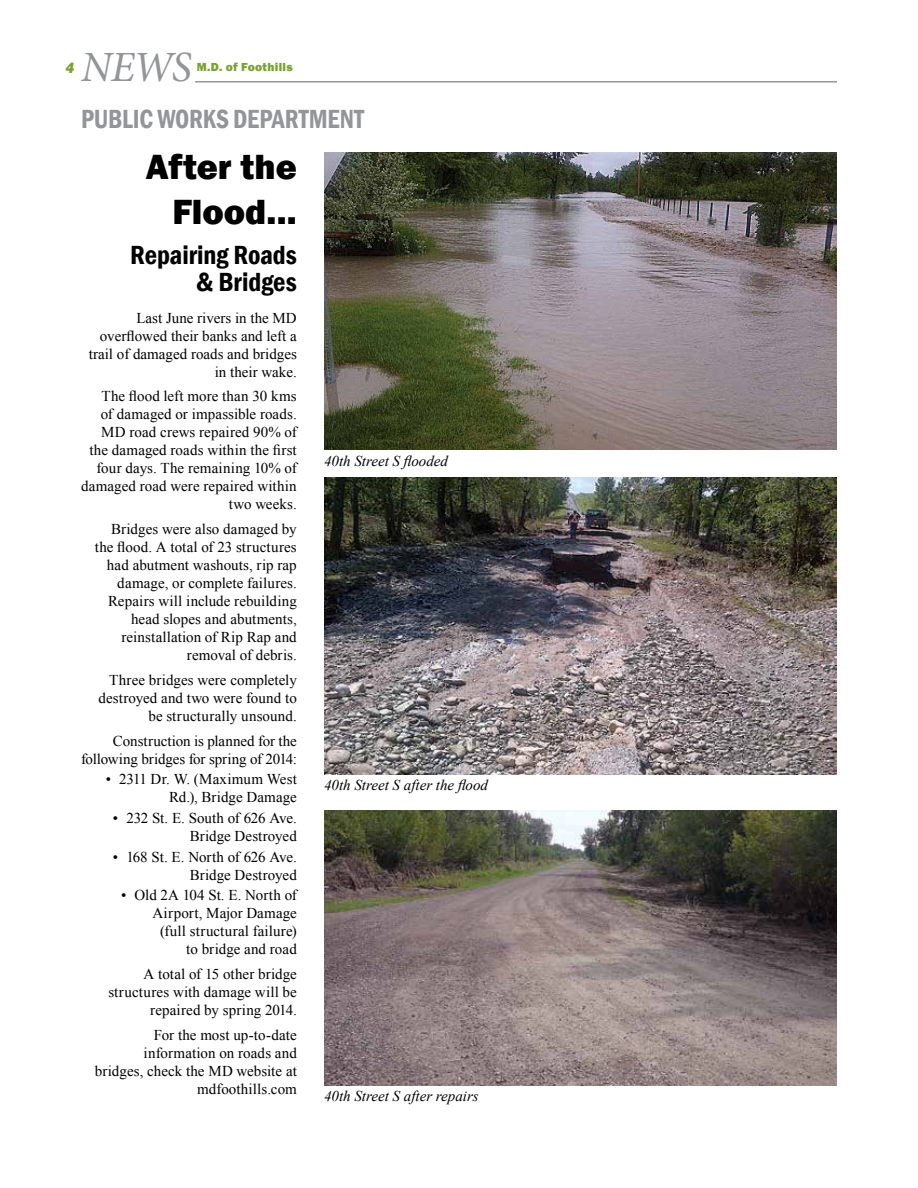
<style>
.page{position:relative;width:918px;height:1188px;background:#fff}
.page>*{position:absolute;margin:0;border:0;box-sizing:border-box;transform-origin:0 0}
.t1{font:italic 43.2px "Minion Pro";color:#939598}
.t2{font:800 36px/45px "Franklin Gothic";color:#000;text-align:right}
.t3{font:600 condensed 27px/27px "Franklin Gothic";letter-spacing:-.005em;color:#000;text-align:right}
.t4{font:600 condensed 27px "Franklin Gothic";color:#939598;scale:.94 1}
.t5{font:15px/18px "Times New Roman";letter-spacing:.005em;color:#000;text-align:right}
.t6{font:italic 15px "Times New Roman";color:#000}
.t7{font:italic 800 15px "Franklin Gothic";color:#78a22f}
.t8{font:800 12px "Franklin Gothic";letter-spacing:.025em;color:#78a22f}
</style>
<div class="page">
<hr style="left:195px;top:81px;width:642px;height:1px;background:#939598">
<img style="left:324px;top:153px;width:513px;height:297px">
<img style="left:324px;top:477px;width:513px;height:297px">
<img style="left:324px;top:810px;width:513px;height:276px">
<p class="t7" style="left:66px;top:58px;width:10px">4</p>
<h1 class="t1" style="left:81px;top:38px;width:112px">NEWS</h1>
<p class="t8" style="left:197px;top:59px;width:98px">M.D. of Foothills</p>
<h3 class="t4" style="left:81px;top:101px;width:303px">PUBLIC WORKS DEPARTMENT</h3>
<h2 class="t2" style="left:146px;top:144px;width:152px">After the<br>Flood...</h2>
<h3 class="t3" style="left:130px;top:241px;width:168px">REPAIRING ROADS &amp; BRIDGES</h3>
<p class="t5" style="left:89px;top:308px;width:209px">Last June rivers in the MD overflowed their banks and left a trail of damaged roads and bridges in their wake.</p>
<p class="t5" style="left:81px;top:387px;width:217px">The flood left more than 30 kms<br>of damaged or impassible roads.<br>MD road crews repaired 90% of the damaged roads within the first four days. The remaining 10% of damaged road were repaired within two weeks.</p>
<p class="t5" style="left:95px;top:520px;width:203px">Bridges were also damaged by the flood. A total of 23 structures had abutment washouts, rip rap damage, or complete failures.<br>Repairs will include rebuilding head slopes and abutments, reinstallation of Rip Rap and removal of debris.</p>
<p class="t5" style="left:99px;top:671px;width:200px">Three bridges were completely destroyed and two were found to be structurally unsound.</p>
<p class="t5" style="left:81px;top:731px;width:217px">Construction is planned for the following bridges for spring of 2014:</p>
<p class="t5" style="left:106px;top:770px;width:193px">• 2311 Dr. W. (Maximum West<br>Rd.), Bridge Damage</p>
<p class="t5" style="left:113px;top:809px;width:185px">• 232 St. E. South of 626 Ave.<br>Bridge Destroyed</p>
<p class="t5" style="left:113px;top:847px;width:186px">• 168 St. E. North of 626 Ave.<br>Bridge Destroyed</p>
<p class="t5" style="left:121px;top:886px;width:177px">• Old 2A 104 St. E. North of<br>Airport, Major Damage<br>(full structural failure)<br>to bridge and road</p>
<p class="t5" style="left:108px;top:965px;width:190px">A total of 15 other bridge structures with damage will be repaired by spring 2014.</p>
<p class="t5" style="left:95px;top:1026px;width:203px">For the most up-to-date information on roads and bridges, check the MD website at mdfoothills.com</p>
<p class="t6" style="left:324px;top:450px;width:126px">40th Street S flooded</p>
<p class="t6" style="left:324px;top:775px;width:166px">40th Street S after the flood</p>
<p class="t6" style="left:324px;top:1086px;width:156px">40th Street S after repairs</p>
</div>
